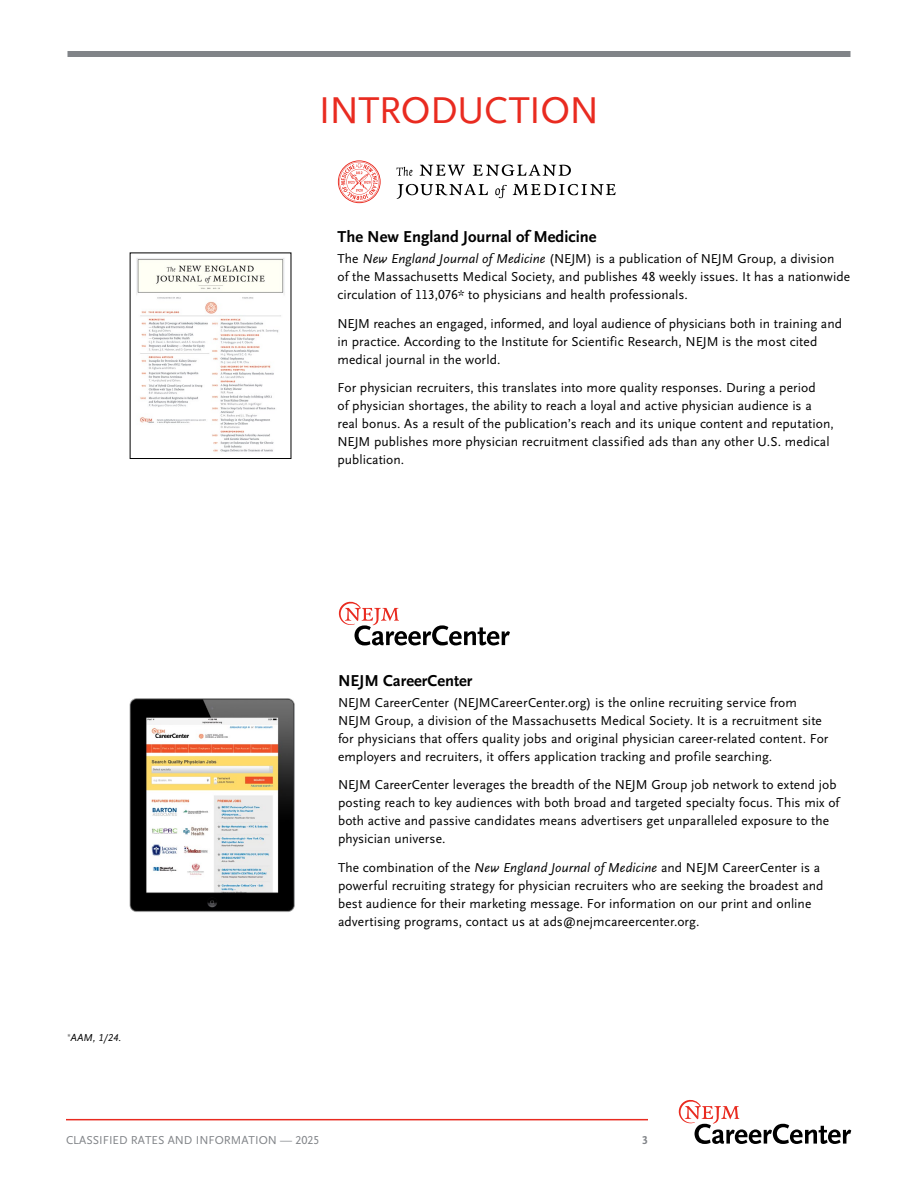
<style>
.page{position:relative;width:918px;height:1188px;background:#fff}
.page>*{position:absolute;margin:0;border:0;box-sizing:border-box;transform-origin:0 0}
.t1{font:39px "OTNEJM Scala Sans LF";letter-spacing:-.015em;color:#e92b20}
.t2{font:700 16.5px "OTNEJM Scala Sans LF";color:#000}
.t3{font:13.5px/18px "OTNEJM Scala Sans LF";letter-spacing:.005em;color:#000}
.t4{font:12px "OTNEJM Scala Sans LF";color:#818488}
.t5{font:700 12px "OTNEJM Scala Sans LF";color:#818488}
.t6{font:italic 10.5px "OTNEJM Scala Sans LF";color:#000}
.s1{font-style:italic}
</style>
<div class="page">
<hr style="left:66px;top:1119px;width:771px;height:1px;background:#e92b20">
<div style="left:648px;top:1086px;width:233px;height:72px;background:#fff"></div>
<svg style="left:678px;top:1099px;width:173px;height:45px"></svg>
<div style="left:68px;top:51px;width:782px;height:6px;background:#818488"></div>
<img style="left:136px;top:258px;width:149px;height:194px">
<svg style="left:397px;top:167px;width:16px;height:9px"></svg>
<svg style="left:420px;top:165px;width:45px;height:11px"></svg>
<svg style="left:473px;top:165px;width:98px;height:11px"></svg>
<svg style="left:397px;top:184px;width:91px;height:15px"></svg>
<svg style="left:495px;top:185px;width:12px;height:13px"></svg>
<svg style="left:513px;top:184px;width:103px;height:12px"></svg>
<svg style="left:338px;top:160px;width:43px;height:43px"></svg>
<svg style="left:338px;top:601px;width:172px;height:44px"></svg>
<img style="left:129px;top:698px;width:166px;height:214px">
<h1 class="t1" style="left:319px;top:89px;width:282px">INTRODUCTION</h1>
<p class="t2" style="left:338px;top:228px;width:261px">The New England Journal of Medicine</p>
<p class="t3" style="left:338px;top:250px;width:514px">The <span class="s1">New England Journal of Medicine</span> (NEJM) is a publication of NEJM Group, a division<br>of the Massachusetts Medical Society, and publishes 48 weekly issues. It has a nationwide circulation of 113,076* to physicians and health professionals.</p>
<p class="t3" style="left:338px;top:315px;width:506px">NEJM reaches an engaged, informed, and loyal audience of physicians both in training and in practice. According to the Institute for Scientific Research, NEJM is the most cited medical journal in the world.</p>
<p class="t3" style="left:338px;top:379px;width:498px">For physician recruiters, this translates into more quality responses. During a period<br>of physician shortages, the ability to reach a loyal and active physician audience is a real bonus. As a result of the publication’s reach and its unique content and reputation, NEJM publishes more physician recruitment classified ads than any other U.S. medical publication.</p>
<p class="t6" style="left:68px;top:1032px;width:55px"><sup>*</sup>AAM, 1/24.</p>
<p class="t2" style="left:338px;top:672px;width:136px">NEJM CareerCenter</p>
<p class="t3" style="left:338px;top:694px;width:492px">NEJM CareerCenter (NEJMCareerCenter.org) is the online recruiting service from NEJM Group, a division of the Massachusetts Medical Society. It is a recruitment site for physicians that offers quality jobs and original physician career-related content. For employers and recruiters, it offers application tracking and profile searching.</p>
<p class="t3" style="left:338px;top:776px;width:503px">NEJM CareerCenter leverages the breadth of the NEJM Group job network to extend job posting reach to key audiences with both broad and targeted specialty focus. This mix of both active and passive candidates means advertisers get unparalleled exposure to the physician universe.</p>
<p class="t3" style="left:338px;top:859px;width:487px">The combination of the <span class="s1">New England Journal of Medicine</span> and NEJM CareerCenter is a powerful recruiting strategy for physician recruiters who are seeking the broadest and best audience for their marketing message. For information on our print and online advertising programs, contact us at ads@nejmcareercenter.org.</p>
<p class="t4" style="left:66px;top:1134px;width:255px">CLASSIFIED RATES AND INFORMATION — 2025</p>
<p class="t5" style="left:642px;top:1134px;width:7px">3</p>
</div>
